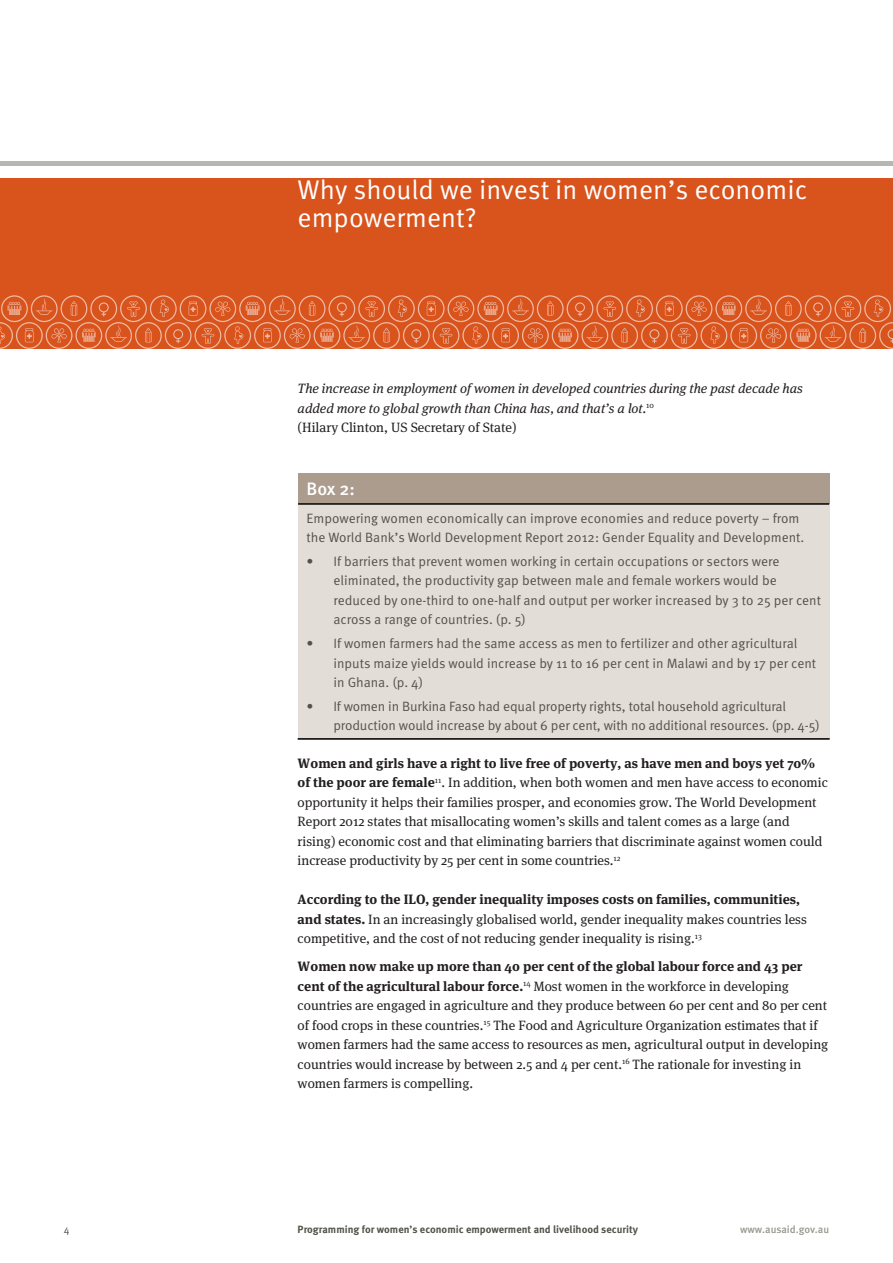
<style>
.page{position:relative;width:893px;height:1263px;background:#fff}
.page>*{position:absolute;margin:0;border:0;box-sizing:border-box;transform-origin:0 0}
.head___chapter{font:27px/28.5px "Meta Pro";color:#fff}
.head___b_table{font:500 18px "Meta Pro";color:#fff}
.body___text{font:13.5px/19.5px "Meta Serif";color:#231f20}
.body___box_sans{font:13.5px/19.5px "Meta Pro";color:#535249}
.body___text-2{font:italic 13.5px/19.5px "Meta Serif";color:#231f20}
.t1{font:700 10.5px "Meta Pro";color:#535249}
.t2{font:500 10.5px "Meta Pro";color:#96968d}
.t3{font:10.5px "Meta Pro";color:#535249}
.s1{font-style:normal}
.s2{font-weight:700}
</style>
<div class="page">
<div style="left:0;top:179px;width:893px;height:170px;background:#d9531c"></div>
<hr style="left:0;top:162px;width:893px;height:4px;background:#b6b7b1">
<svg style="left:0;top:295px;width:893px;height:54px"></svg>
<div style="left:298px;top:473px;width:531px;height:31px;background:#ab9c8e"></div>
<div style="left:298px;top:504px;width:531px;height:235px;background:#e2ddd7"></div>
<hr style="left:298px;top:738px;width:532px;height:2px;background:#231f20">
<hr style="left:298px;top:503px;width:531px;height:2px;background:#231f20">
<p class="head___chapter" style="left:298px;top:176px;width:511px">Why should we invest in women’s economic empowerment?</p>
<p class="body___text-2" style="left:298px;top:379px;width:507px">The increase in employment of women in developed countries during the past decade has added more to global growth than China has, and that’s a lot.<sup>10<br></sup><span class="s1">(Hilary Clinton, US Secretary of State)</span></p>
<p class="head___b_table" style="left:306px;top:477px;width:50px">Box 2:</p>
<p class="body___box_sans" style="left:306px;top:509px;width:500px">Empowering women economically can improve economies and reduce poverty – from the World Bank’s World Development Report 2012: Gender Equality and Development.</p>
<p class="body___box_sans" style="left:333px;top:552px;width:489px;text-indent:-27px">• If barriers that prevent women working in certain occupations or sectors were eliminated, the productivity gap between male and female workers would be reduced by one-third to one-half and output per worker increased by 3 to 25 per cent across a range of countries. (p. 5)</p>
<p class="body___box_sans" style="left:333px;top:634px;width:484px;text-indent:-27px">• If women farmers had the same access as men to fertilizer and other agricultural inputs maize yields would increase by 11 to 16 per cent in Malawi and by 17 per cent in Ghana. (p. 4)</p>
<p class="body___box_sans" style="left:333px;top:697px;width:488px;text-indent:-27px">• If women in Burkina Faso had equal property rights, total household agricultural production would increase by about 6 per cent, with no additional resources. (pp. 4-5)</p>
<p class="body___text" style="left:298px;top:753px;width:532px"><span class="s2">Women and girls have a right to live free of poverty, as have men and boys yet 70% of the poor are female</span><sup>11</sup>. In addition, when both women and men have access to economic opportunity it helps their families prosper, and economies grow. The World Development Report 2012 states that misallocating women’s skills and talent comes as a large (and rising) economic cost and that eliminating barriers that discriminate against women could increase productivity by 25 per cent in some countries.<sup>12</sup></p>
<p class="body___text" style="left:298px;top:889px;width:511px"><span class="s2">According to the ILO, gender inequality imposes costs on families, communities, and states.</span> In an increasingly globalised world, gender inequality makes countries less competitive, and the cost of not reducing gender inequality is rising.<sup>13</sup></p>
<p class="body___text" style="left:298px;top:956px;width:532px"><span class="s2">Women now make up more than 40 per cent of the global labour force and 43 per cent of the agricultural labour force.</span><sup>14</sup> Most women in the workforce in developing countries are engaged in agriculture and they produce between 60 per cent and 80 per cent of food crops in these countries.<sup>15</sup> The Food and Agriculture Organization estimates that if women farmers had the same access to resources as men, agricultural output in developing countries would increase by between 2.5 and 4 per cent.<sup>16</sup> The rationale for investing in women farmers is compelling.</p>
<p class="t3" style="left:64px;top:1222px;width:7px">4</p>
<p class="t1" style="left:298px;top:1222px;width:342px">Programming for women’s economic empowerment and livelihood security</p>
<p class="t2" style="left:740px;top:1222px;width:91px">www.ausaid.gov.au</p>
</div>
